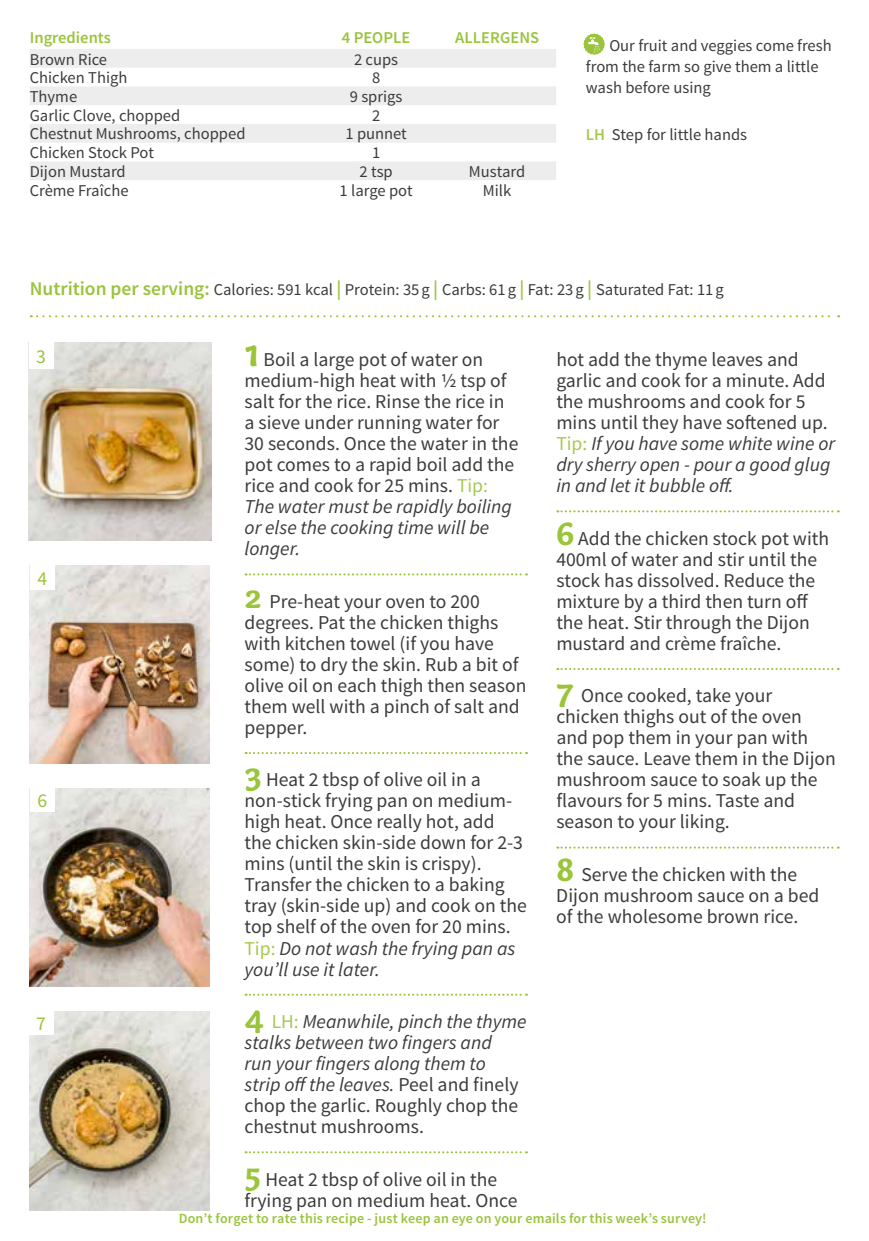
<style>
.page{position:relative;width:869px;height:1241px;background:#fff}
.page>*{position:absolute;margin:0;border:0;box-sizing:border-box;transform-origin:0 0}
.t1{font:19.6px/21px "Source Sans Pro";color:#3c3c3b}
.t2{font:italic 19.6px/21px "Source Sans Pro";color:#3c3c3b}
.t3{font:19.6px "Source Sans Pro";color:#9ac43a}
.t4{font:16.45px/20.7px "Source Sans Pro";color:#3c3c3b}
.t5{font:600 16.45px "Source Sans Pro";color:#9ac43a}
.t6{font:600 14px "Source Sans Pro";letter-spacing:.015em;color:#9ac43a}
.s1{font-weight:600;color:#a6c94f}
.s2{font-weight:600;font-size:19.43px;color:#9ac43a}
.s3{font-family:"Capucine Basic";font-weight:700;font-size:41.3px;color:#9ac43a}
.s4{color:#a6c94f}
.s5{font-style:italic}
.s6{font-family:"Capucine Basic";font-weight:700;font-size:35px;color:#9ac43a}
.s7{font-family:"Capucine Basic";font-weight:700;font-style:normal;font-size:35px;color:#9ac43a}
.s8{font-style:normal;color:#a6c94f}
.s9{font-style:normal}
</style>
<div class="page">
<img style="left:30px;top:1011px;width:180px;height:198px">
<img style="left:30px;top:788px;width:180px;height:198px">
<img style="left:29px;top:342px;width:182px;height:198px">
<img style="left:30px;top:565px;width:180px;height:198px">
<svg style="left:31px;top:315px;width:807px;height:2px"></svg>
<svg style="left:30px;top:49px;width:526px;height:56px"></svg>
<svg style="left:30px;top:124px;width:526px;height:56px"></svg>
<div style="left:29px;top:342px;width:24px;height:27px;background:#fff"></div>
<div style="left:30px;top:565px;width:25px;height:25px;background:#fff"></div>
<div style="left:30px;top:787px;width:25px;height:25px;background:#fff"></div>
<div style="left:29px;top:1010px;width:24px;height:25px;background:#fff"></div>
<svg style="left:245px;top:573px;width:281px;height:2px"></svg>
<svg style="left:245px;top:752px;width:281px;height:2px"></svg>
<svg style="left:245px;top:993px;width:281px;height:2px"></svg>
<svg style="left:245px;top:1151px;width:281px;height:2px"></svg>
<svg style="left:557px;top:510px;width:281px;height:2px"></svg>
<svg style="left:557px;top:668px;width:281px;height:2px"></svg>
<svg style="left:557px;top:846px;width:281px;height:2px"></svg>
<svg style="left:583px;top:33px;width:21px;height:22px"></svg>
<p class="t5" style="left:30px;top:27px;width:83px">Ingredients</p>
<p class="t5" style="left:342px;top:27px;width:70px">4 PEOPLE</p>
<p class="t5" style="left:455px;top:27px;width:85px">ALLERGENS</p>
<p class="t4" style="left:30px;top:49px;width:79px">Brown Rice</p>
<p class="t4" style="left:354px;top:49px;width:46px">2 cups</p>
<p class="t4" style="left:30px;top:68px;width:99px">Chicken Thigh</p>
<p class="t4" style="left:372px;top:68px;width:10px">8</p>
<p class="t4" style="left:30px;top:86px;width:49px">Thyme</p>
<p class="t4" style="left:349px;top:86px;width:54px">9 sprigs</p>
<p class="t4" style="left:30px;top:105px;width:152px">Garlic Clove, chopped</p>
<p class="t4" style="left:372px;top:105px;width:10px">2</p>
<p class="t4" style="left:30px;top:124px;width:217px">Chestnut Mushrooms, chopped</p>
<p class="t4" style="left:345px;top:124px;width:63px">1 punnet</p>
<p class="t4" style="left:30px;top:143px;width:126px">Chicken Stock Pot</p>
<p class="t4" style="left:372px;top:143px;width:10px">1</p>
<p class="t4" style="left:30px;top:161px;width:97px">Dijon Mustard</p>
<p class="t4" style="left:359px;top:161px;width:35px">2 tsp</p>
<p class="t4" style="left:469px;top:161px;width:58px">Mustard</p>
<p class="t4" style="left:30px;top:180px;width:100px">Crème Fraîche</p>
<p class="t4" style="left:339px;top:180px;width:75px">1 large pot</p>
<p class="t4" style="left:482px;top:180px;width:30px">Milk</p>
<p class="t4" style="left:585px;top:36px;width:247px;text-indent:23px">Our fruit and veggies come fresh from the farm so give them a little wash before using</p>
<p class="t4" style="left:585px;top:124px;width:163px"><span class="s1">LH</span> Step for little hands</p>
<p class="t4" style="left:30px;top:279px;width:695px"><span class="s2">Nutrition per serving:</span> Calories: 591 kcal <span class="s2">|</span> Protein: 35g <span class="s2">|</span> Carbs: 61g <span class="s2">|</span> Fat: 23g <span class="s2">|</span> Saturated Fat: 11g</p>
<p class="t3" style="left:36px;top:344px;width:11px">3</p>
<p class="t3" style="left:37px;top:566px;width:11px">4</p>
<p class="t3" style="left:37px;top:788px;width:11px">6</p>
<p class="t3" style="left:36px;top:1011px;width:11px">7</p>
<p class="t1" style="left:244px;top:349px;width:275px"><span class="s3">1</span> Boil a large pot of water on medium-high heat with 1/2 tsp of salt for the rice. Rinse the rice in a sieve under running water for<br>30 seconds. Once the water in the pot comes to a rapid boil add the rice and cook for 25 mins. <span class="s4">Tip:<br></span><span class="s5">The water must be rapidly boiling or else the cooking time will be longer.</span></p>
<p class="t1" style="left:244px;top:591px;width:283px"><span class="s6">2</span> Pre-heat your oven to 200 degrees. Pat the chicken thighs with kitchen towel (if you have some) to dry the skin. Rub a bit of olive oil on each thigh then season them well with a pinch of salt and pepper.</p>
<p class="t1" style="left:244px;top:769px;width:284px"><span class="s6">3</span> Heat 2 tbsp of olive oil in a non-stick frying pan on medium&shy;high heat. Once really hot, add<br>the chicken skin-side down for 2-3 mins (until the skin is crispy).<br>Transfer the chicken to a baking tray (skin-side up) and cook on the top shelf of the oven for 20 mins.<br><span class="s4">Tip:</span> <span class="s5">Do not wash the frying pan as you’ll use it later.</span></p>
<p class="t2" style="left:244px;top:1010px;width:283px"><span class="s7">4</span> <span class="s8">LH:</span> Meanwhile, pinch the thyme stalks between two fingers and<br>run your fingers along them to strip off the leaves. <span class="s9">Peel and finely chop the garlic. Roughly chop the chestnut mushrooms.</span></p>
<p class="t1" style="left:244px;top:1168px;width:274px"><span class="s6">5</span> Heat 2 tbsp of olive oil in the frying pan on medium heat. Once</p>
<p class="t1" style="left:556px;top:349px;width:280px">hot add the thyme leaves and garlic and cook for a minute. Add the mushrooms and cook for 5 mins until they have softened up.<br><span class="s4">Tip:</span> <span class="s5">If you have some white wine or dry sherry open - pour a good glug in and let it bubble off.</span></p>
<p class="t1" style="left:556px;top:528px;width:274px"><span class="s6">6</span> Add the chicken stock pot with<br>400ml of water and stir until the stock has dissolved. Reduce the mixture by a third then turn off the heat. Stir through the Dijon mustard and crème fraîche.</p>
<p class="t1" style="left:556px;top:685px;width:281px"><span class="s6">7</span> Once cooked, take your chicken thighs out of the oven and pop them in your pan with the sauce. Leave them in the Dijon mushroom sauce to soak up the flavours for 5 mins. Taste and season to your liking.</p>
<p class="t1" style="left:556px;top:864px;width:264px"><span class="s6">8</span> Serve the chicken with the<br>Dijon mushroom sauce on a bed of the wholesome brown rice.</p>
<p class="t6" style="left:179px;top:1209px;width:529px">Don’t forget to rate this recipe - just keep an eye on your emails for this week’s survey!</p>
</div>
